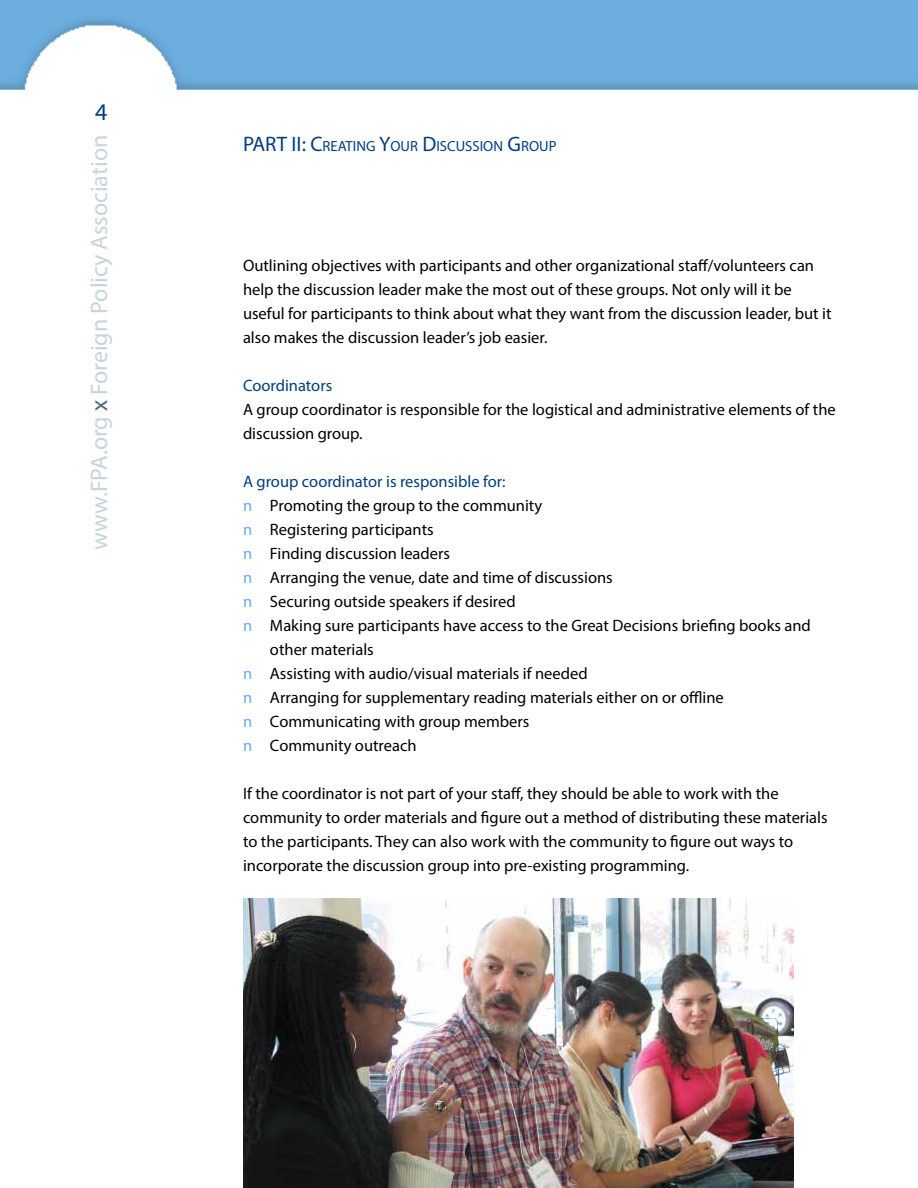
<style>
.page{position:relative;width:918px;height:1188px;background:#fff}
.page>*{position:absolute;margin:0;border:0;box-sizing:border-box;transform-origin:0 0}
.t1{font:24px "Myriad Pro";color:#c5d5db}
.t2{font:24px "Myriad Pro";color:#003e7e}
.t3{font:21px "Myriad Pro";color:#003e7e}
.t4{font:16.5px/24px "Myriad Pro";color:#000}
.t5{font:16.5px "Myriad Pro";color:#003e7e}
.t6{font:14.7px "Myriad Pro";color:#003e7e}
.s1{color:#46687d}
.s2{font-size:21px}
.s3{color:#6caddf}
</style>
<div class="page">
<img style="left:0;top:0;width:918px;height:899px">
<img style="left:243px;top:899px;width:551px;height:289px">
<h1 class="t2" style="left:95px;top:97px;width:14px">4</h1>
<h1 class="t1" style="left:84px;top:550px;width:417px;rotate:-90deg">www.FPA.org <span class="s1">x</span> Foreign Policy Association</h1>
<p class="t3" style="left:243px;top:131px;width:22px">PART</p>
<p class="t6" style="left:292px;top:137px;width:265px"><span class="s2">II: C</span>REATING <span class="s2">Y</span>OUR <span class="s2">D</span>ISCUSSION <span class="s2">G</span>ROUP</p>
<p class="t4" style="left:243px;top:253px;width:590px">Outlining objectives with participants and other organizational staff/volunteers can help the discussion leader make the most out of these groups. Not only will it be useful for participants to think about what they want from the discussion leader, but it also makes the discussion leader’s job easier.</p>
<p class="t5" style="left:243px;top:375px;width:91px">Coordinators</p>
<p class="t4" style="left:243px;top:397px;width:594px">A group coordinator is responsible for the logistical and administrative elements of the discussion group.</p>
<p class="t5" style="left:243px;top:471px;width:264px">A group coordinator is responsible for:</p>
<p class="t4" style="left:243px;top:493px;width:301px"><span class="s3">n</span> Promoting the group to the community</p>
<p class="t4" style="left:243px;top:517px;width:192px"><span class="s3">n</span> Registering participants</p>
<p class="t4" style="left:243px;top:541px;width:209px"><span class="s3">n</span> Finding discussion leaders</p>
<p class="t4" style="left:243px;top:565px;width:371px"><span class="s3">n</span> Arranging the venue, date and time of discussions</p>
<p class="t4" style="left:243px;top:589px;width:274px"><span class="s3">n</span> Securing outside speakers if desired</p>
<p class="t4" style="left:243px;top:613px;width:569px"><span class="s3">n</span> Making sure participants have access to the Great Decisions briefing books and</p>
<p class="t4" style="left:270px;top:637px;width:105px">other materials</p>
<p class="t4" style="left:243px;top:661px;width:346px"><span class="s3">n</span> Assisting with audio/visual materials if needed</p>
<p class="t4" style="left:243px;top:685px;width:482px"><span class="s3">n</span> Arranging for supplementary reading materials either on or offline</p>
<p class="t4" style="left:243px;top:709px;width:288px"><span class="s3">n</span> Communicating with group members</p>
<p class="t4" style="left:243px;top:733px;width:175px"><span class="s3">n</span> Community outreach</p>
<p class="t4" style="left:243px;top:781px;width:586px">If the coordinator is not part of your staff, they should be able to work with the community to order materials and figure out a method of distributing these materials to the participants. They can also work with the community to figure out ways to incorporate the discussion group into pre-existing programming.</p>
</div>
